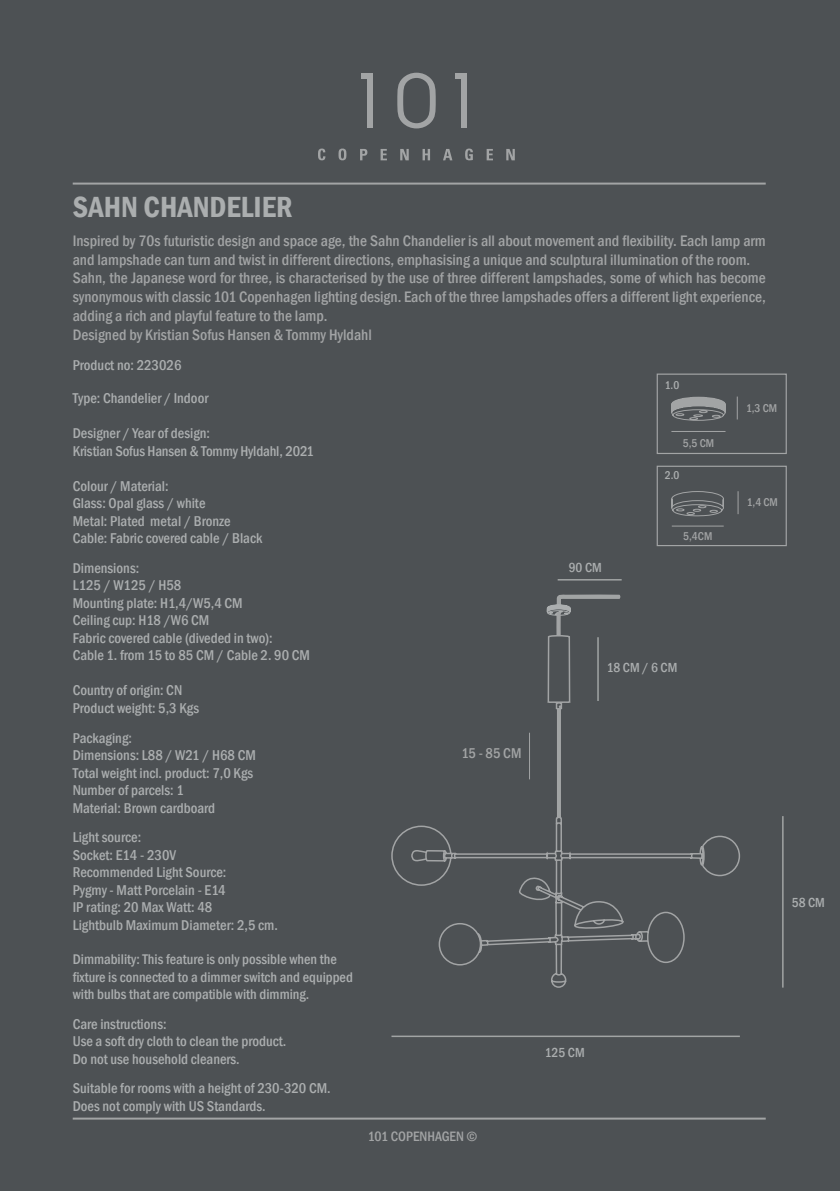
<style>
.page{position:relative;width:840px;height:1191px;background:#fff}
.page>*{position:absolute;margin:0;border:0;box-sizing:border-box;transform-origin:0 0}
.t1{font:600 condensed 30px "Franklin Gothic";color:#abaeaf}
.t2{font:500 condensed 15.6px/18.8px "Franklin Gothic";color:#a2a4a5}
.t3{font:500 condensed 14.6px/17.6px "Franklin Gothic";color:#abaeaf}
.t4{font:500 condensed 14.6px "Franklin Gothic";color:#a2a4a5}
.t5{font:500 condensed 14.4px/17.2px "Franklin Gothic";color:#abaeaf}
.t6{font:500 condensed 14px "Franklin Gothic";color:#a2a4a5}
.t7{font:500 condensed 13.6px "Franklin Gothic";color:#abaeaf}
.t8{font:500 condensed 11.6px "Franklin Gothic";color:#a2a4a5}
.t9{font:500 condensed 11.6px "Franklin Gothic";color:#abaeaf}
</style>
<div class="page">
<div style="left:0;top:0;width:839px;height:1191px;background:#4d5154"></div>
<svg style="left:397px;top:73px;width:38px;height:55px"></svg>
<div style="left:460px;top:76px;width:6px;height:52px;background:#a2a4a5"></div>
<div style="left:455px;top:73px;width:11px;height:5px;background:#a2a4a5"></div>
<div style="left:367px;top:76px;width:6px;height:52px;background:#a2a4a5"></div>
<div style="left:361px;top:73px;width:12px;height:5px;background:#a2a4a5"></div>
<svg style="left:318px;top:149px;width:7px;height:11px"></svg>
<svg style="left:338px;top:149px;width:8px;height:11px"></svg>
<svg style="left:360px;top:149px;width:7px;height:11px"></svg>
<svg style="left:380px;top:149px;width:7px;height:11px"></svg>
<svg style="left:400px;top:149px;width:8px;height:11px"></svg>
<svg style="left:422px;top:149px;width:8px;height:11px"></svg>
<svg style="left:443px;top:149px;width:9px;height:11px"></svg>
<svg style="left:465px;top:149px;width:7px;height:11px"></svg>
<svg style="left:486px;top:149px;width:6px;height:11px"></svg>
<svg style="left:506px;top:149px;width:8px;height:11px"></svg>
<hr style="left:73px;top:183px;width:692px;height:2px;background:#a2a4a5">
<hr style="left:73px;top:1117px;width:692px;height:2px;background:#a2a4a5">
<hr style="left:781px;top:816px;width:2px;height:171px;background:#a1a4a4">
<hr style="left:391px;top:1035px;width:348px;height:2px;background:#a1a4a4">
<hr style="left:557px;top:579px;width:64px;height:1px;background:#a1a4a4">
<svg style="left:671px;top:396px;width:55px;height:25px"></svg>
<hr style="left:671px;top:431px;width:54px;height:1px;background:#a2a4a5">
<hr style="left:671px;top:525px;width:52px;height:1px;background:#a2a4a5">
<svg style="left:736px;top:397px;width:1px;height:22px"></svg>
<svg style="left:737px;top:491px;width:1px;height:23px"></svg>
<svg style="left:671px;top:491px;width:53px;height:26px"></svg>
<div style="left:656px;top:373px;width:130px;height:81px;border:1px solid #a2a4a5"></div>
<div style="left:656px;top:466px;width:130px;height:80px;border:1px solid #a2a4a5"></div>
<svg style="left:546px;top:579px;width:74px;height:237px"></svg>
<svg style="left:391px;top:816px;width:349px;height:172px"></svg>
<svg style="left:409px;top:849px;width:19px;height:14px"></svg>
<hr style="left:528px;top:732px;width:1px;height:47px;background:#a2a4a5">
<h1 class="t1" style="left:73px;top:187px;width:221px">SAHN CHANDELIER</h1>
<p class="t2" style="left:73px;top:231px;width:694px">Inspired by 70s futuristic design and space age, the Sahn Chandelier is all about movement and flexibility. Each lamp arm and lampshade can turn and twist in different directions, emphasising a unique and sculptural illumination of the room.<br>Sahn, the Japanese word for three, is characterised by the use of three different lampshades, some of which has become synonymous with classic 101 Copenhagen lighting design. Each of the three lampshades offers a different light experience, adding a rich and playful feature to the lamp.<br>Designed by Kristian Sofus Hansen &amp; Tommy Hyldahl</p>
<p class="t3" style="left:73px;top:356px;width:110px">Product no: 223026</p>
<p class="t3" style="left:73px;top:389px;width:137px">Type: Chandelier / Indoor</p>
<p class="t3" style="left:73px;top:424px;width:243px">Designer / Year of design:<br>Kristian Sofus Hansen &amp; Tommy Hyldahl, 2021</p>
<p class="t3" style="left:73px;top:477px;width:191px">Colour / Material:<br>Glass: Opal glass / white<br>Metal: Plated metal / Bronze<br>Cable: Fabric covered cable / Black</p>
<p class="t3" style="left:73px;top:559px;width:239px">Dimensions:<br>L125 / W125 / H58<br>Mounting plate: H1,4/W5,4 CM<br>Ceiling cup: H18 /W6 CM<br>Fabric covered cable (diveded in two):<br>Cable 1. from 15 to 85 CM / Cable 2. 90 CM</p>
<p class="t3" style="left:73px;top:681px;width:128px">Country of origin: CN<br>Product weight: 5,3 Kgs</p>
<p class="t3" style="left:73px;top:729px;width:185px">Packaging:<br>Dimensions: L88 / W21 / H68 CM<br>Total weight incl. product: 7,0 Kgs<br>Number of parcels: 1<br>Material: Brown cardboard</p>
<p class="t3" style="left:73px;top:828px;width:207px">Light source:<br>Socket: E14 - 230V<br>Recommended Light Source:<br>Pygmy - Matt Porcelain - E14<br>IP rating: 20 Max Watt: 48<br>Lightbulb Maximum Diameter: 2,5 cm.</p>
<p class="t5" style="left:73px;top:951px;width:281px">Dimmability: This feature is only possible when the fixture is connected to a dimmer switch and equipped with bulbs that are compatible with dimming.</p>
<p class="t3" style="left:73px;top:1014px;width:215px">Care instructions:<br>Use a soft dry cloth to clean the product.<br>Do not use household cleaners.</p>
<p class="t3" style="left:73px;top:1079px;width:259px">Suitable for rooms with a height of 230-320 CM.<br>Does not comply with US Standards.</p>
<p class="t4" style="left:461px;top:743px;width:62px">15 - 85 CM</p>
<p class="t6" style="left:367px;top:1126px;width:111px">101 COPENHAGEN ©</p>
<p class="t9" style="left:664px;top:377px;width:16px">1.0</p>
<p class="t8" style="left:682px;top:435px;width:33px">5,5 CM</p>
<p class="t9" style="left:664px;top:467px;width:16px">2.0</p>
<p class="t7" style="left:568px;top:558px;width:35px">90 CM</p>
<p class="t8" style="left:682px;top:528px;width:31px">5,4CM</p>
<p class="t7" style="left:606px;top:658px;width:72px">18 CM / 6 CM</p>
<p class="t7" style="left:544px;top:1043px;width:41px">125 CM</p>
<p class="t8" style="left:745px;top:400px;width:33px">1,3 CM</p>
<p class="t8" style="left:746px;top:495px;width:33px">1,4 CM</p>
<p class="t7" style="left:791px;top:893px;width:35px">58 CM</p>
</div>
